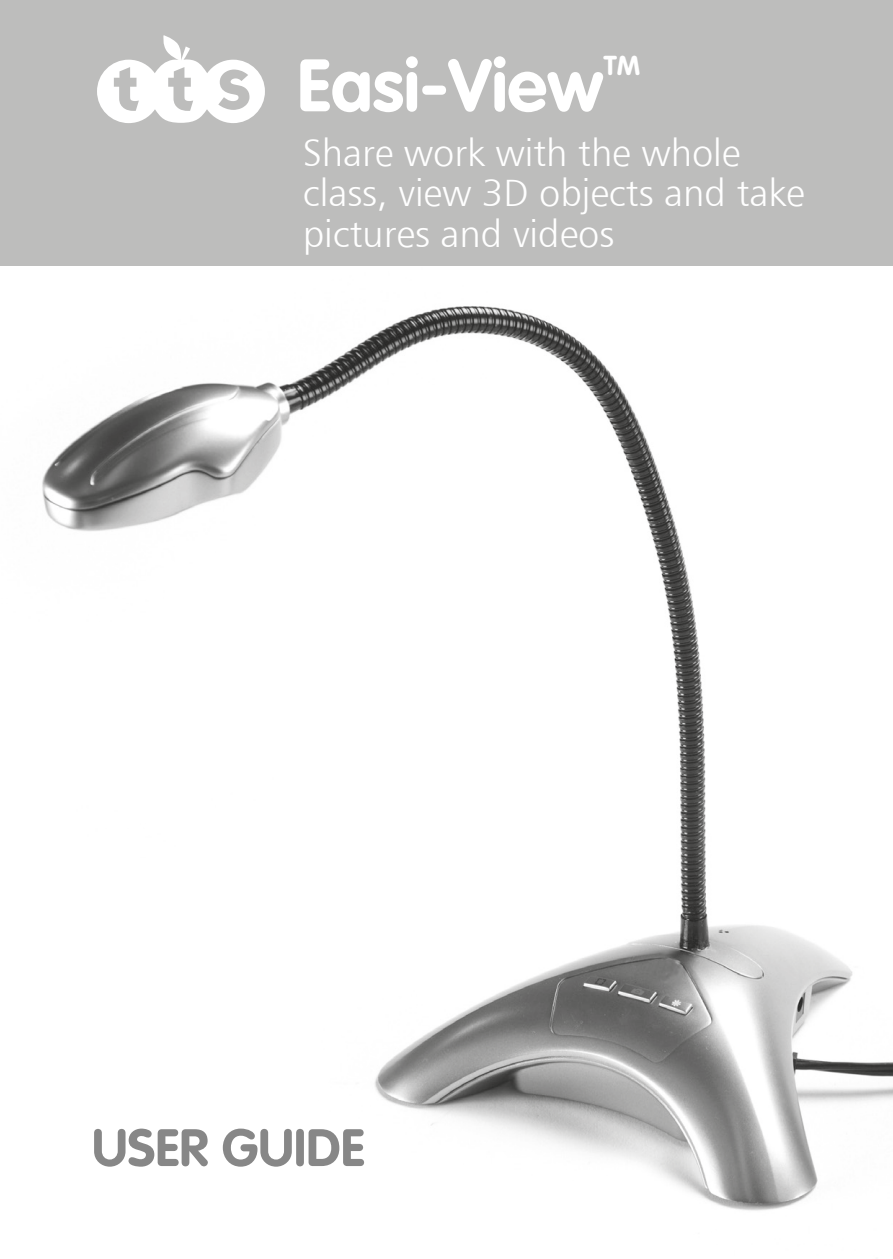
<style>
.page{position:relative;width:893px;height:1259px;background:#fff}
.page>*{position:absolute;margin:0;border:0;box-sizing:border-box;transform-origin:0 0}
.main_top_front{font:700 72.9px "VAG Rounded";color:#fff}
.t1{font:700 51.6px "VAG Rounded";color:#878787}
.front_supporting_tex{font:38.1px/40.5px "Humanist 777 TL Light B";color:#fff}
.main_top_front-2{font:700 27px "VAG Rounded";color:#fff}
</style>
<div class="page">
<img style="left:0;top:265px;width:893px;height:946px">
<div style="left:0;top:0;width:893px;height:265px;background:#bdbdbc"></div>
<svg style="left:97px;top:35px;width:168px;height:88px"></svg>
<p class="main_top_front" style="left:297px;top:43px;width:308px">Easi-View</p>
<p class="main_top_front-2" style="left:604px;top:50px;width:38px">TM</p>
<p class="front_supporting_tex" style="left:303px;top:131px;width:503px">Share work with the whole class, view 3D objects and take pictures and videos</p>
<p class="t1" style="left:92px;top:1117px;width:274px">USER GUIDE</p>
</div>
